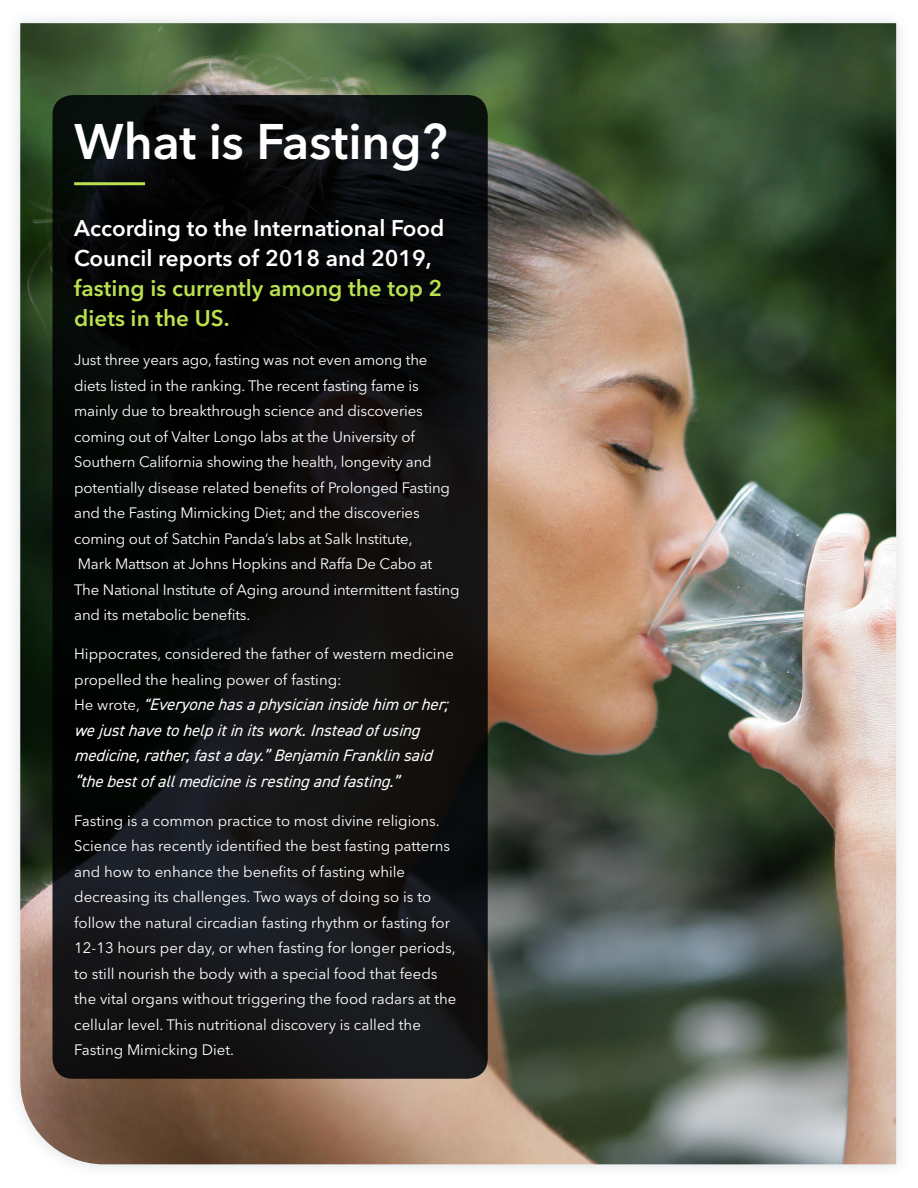
<style>
.page{position:relative;width:918px;height:1188px;background:#fff}
.page>*{position:absolute;margin:0;border:0;box-sizing:border-box;transform-origin:0 0}
.Body_New{font:600 49.5px "Avenir Next LT Pro";color:#fff}
.Header_Highlight{font:600 22.5px/30px "Avenir Next LT Pro";color:#fff}
.Body{font:italic 16.5px/25.5px "DIN2014";color:#fff}
.Body-2{font:15px/25.5px "Avenir Next LT Pro";letter-spacing:-.01em;color:#fff}
.s1{color:#bbe150}
.s2{font-family:"Avenir Next LT Pro";font-style:normal;font-size:15px}
.s3{font-size:15px}
</style>
<div class="page">
<div style="left:5px;top:8px;width:907px;height:1172px;background:#f9fafa"></div>
<img style="left:20px;top:23px;width:876px;height:1141px">
<svg style="left:52px;top:95px;width:436px;height:984px;background:#0d0e0e"></svg>
<hr style="left:74px;top:182px;width:71px;height:3px;background:#bbe150">
<p class="Body_New" style="left:74px;top:112px;width:375px">What is Fasting?</p>
<p class="Header_Highlight" style="left:74px;top:213px;width:372px">According to the International Food<br>Council reports of 2018 and 2019, <span class="s1">fasting is currently among the top 2 diets in the US.</span></p>
<p class="Body-2" style="left:74px;top:347px;width:387px">Just three years ago, fasting was not even among the diets listed in the ranking. The recent fasting fame is mainly due to breakthrough science and discoveries coming out of Valter Longo labs at the University of Southern California showing the health, longevity and potentially disease related benefits of Prolonged Fasting and the Fasting Mimicking Diet; and the discoveries coming out of Satchin Panda’s labs at Salk Institute,<br>Mark Mattson at Johns Hopkins and Raffa De Cabo at<br>The National Institute of Aging around intermittent fasting and its metabolic benefits.</p>
<p class="Body-2" style="left:74px;top:641px;width:381px">Hippocrates, considered the father of western medicine propelled the healing power of fasting:</p>
<p class="Body" style="left:74px;top:691px;width:375px"><span class="s2">He wrote,</span> <span class="s3">“</span>Everyone has a physician inside him or her; we just have to help it in its work. Instead of using medicine, rather, fast a day.” Benjamin Franklin said “the best of all medicine is resting and fasting.”</p>
<p class="Body-2" style="left:74px;top:808px;width:384px">Fasting is a common practice to most divine religions.<br>Science has recently identified the best fasting patterns and how to enhance the benefits of fasting while decreasing its challenges. Two ways of doing so is to follow the natural circadian fasting rhythm or fasting for 12-13 hours per day, or when fasting for longer periods, to still nourish the body with a special food that feeds the vital organs without triggering the food radars at the cellular level. This nutritional discovery is called the Fasting Mimicking Diet.</p>
</div>
